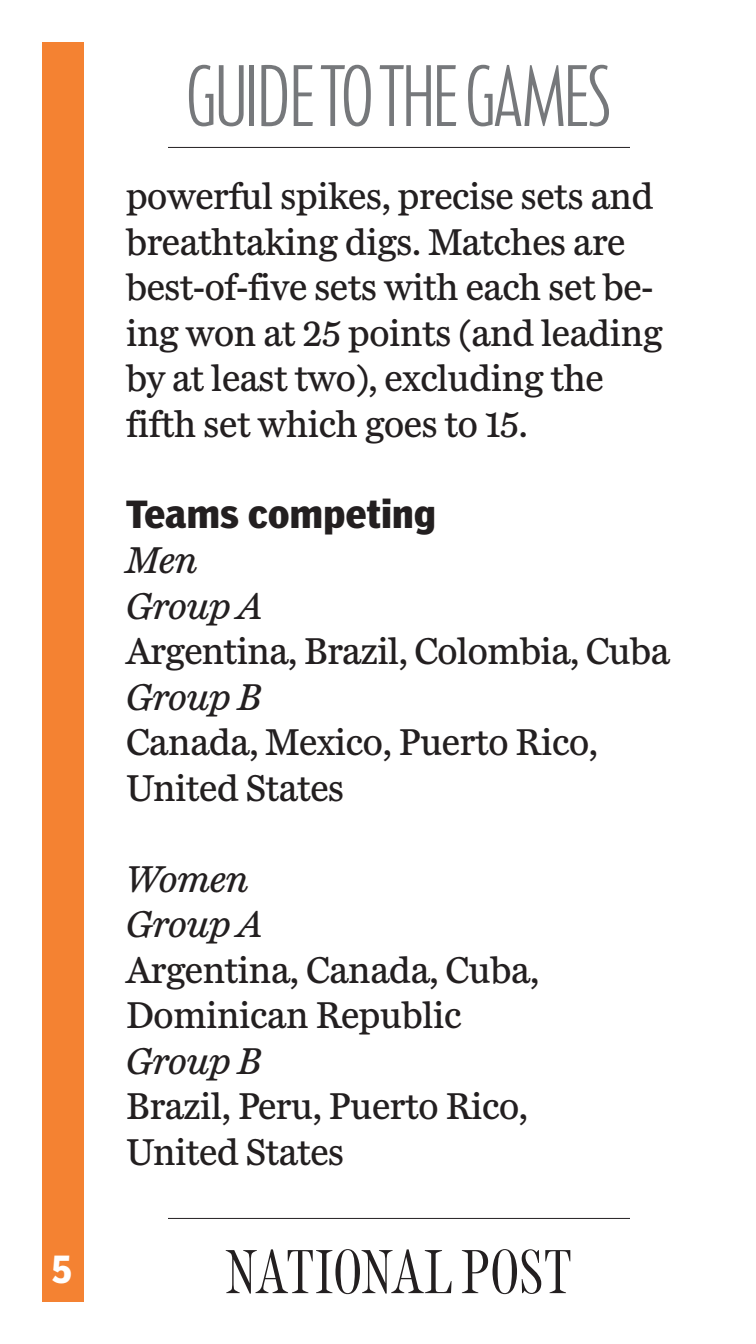
<style>
.page{position:relative;width:756px;height:1344px;background:#fff}
.page>*{position:absolute;margin:0;border:0;box-sizing:border-box;transform-origin:0 0}
.t1{font:200 84px "Post Sans";letter-spacing:-.005em;color:#76787b}
.t2{font:63px "Post Serif Regluar";letter-spacing:-.005em;color:#231f20}
.PANAM_Body{font:38.5px/45.5px "Miller Daily Three";letter-spacing:-.01em;color:#231f20}
.PANAM_Body-2{font:italic 38.5px "Miller Daily Three";letter-spacing:-.01em;color:#231f20}
.PANAM_Section_headin{font:700 condensed 36.75px "Poynter Agate Two";letter-spacing:.01em;color:#231f20}
.t3{font:700 condensed 36.75px "Poynter Agate Two";color:#fff}
.s1{font-style:italic}
</style>
<div class="page">
<div style="left:42px;top:42px;width:42px;height:1260px;background:#f48232"></div>
<hr style="left:168px;top:147px;width:462px;height:1px;background:#231f20">
<hr style="left:168px;top:1218px;width:462px;height:1px;background:#231f20">
<h1 class="t1" style="left:187px;top:54px;width:425px">GUIDE TO THE GAMES</h1>
<p class="PANAM_Body" style="left:126px;top:173px;width:538px">powerful spikes, precise sets and breathtaking digs. Matches are best-of-five sets with each set be&shy;ing won at 25 points (and leading by at least two), excluding the fifth set which goes to 15.</p>
<p class="PANAM_Section_headin" style="left:126px;top:492px;width:311px">Teams competing</p>
<p class="PANAM_Body-2" style="left:126px;top:539px;width:73px">Men</p>
<p class="PANAM_Body-2" style="left:126px;top:584px;width:138px">Group A</p>
<p class="PANAM_Body" style="left:126px;top:628px;width:546px">Argentina, Brazil, Colombia, Cuba</p>
<p class="PANAM_Body-2" style="left:126px;top:675px;width:137px">Group B</p>
<p class="PANAM_Body" style="left:126px;top:719px;width:473px">Canada, Mexico, Puerto Rico,<br>United States</p>
<p class="PANAM_Body-2" style="left:126px;top:857px;width:124px">Women</p>
<p class="PANAM_Body-2" style="left:126px;top:903px;width:138px">Group A</p>
<p class="PANAM_Body" style="left:126px;top:946px;width:415px">Argentina, Canada, Cuba,<br>Dominican Republic</p>
<p class="PANAM_Body" style="left:126px;top:1037px;width:403px"><span class="s1">Group B<br></span>Brazil, Peru, Puerto Rico,</p>
<p class="PANAM_Body" style="left:126px;top:1128px;width:220px">United States</p>
<p class="t3" style="left:52px;top:1247px;width:21px">5</p>
<h2 class="t2" style="left:226px;top:1235px;width:348px">NATIONAL POST</h2>
</div>
